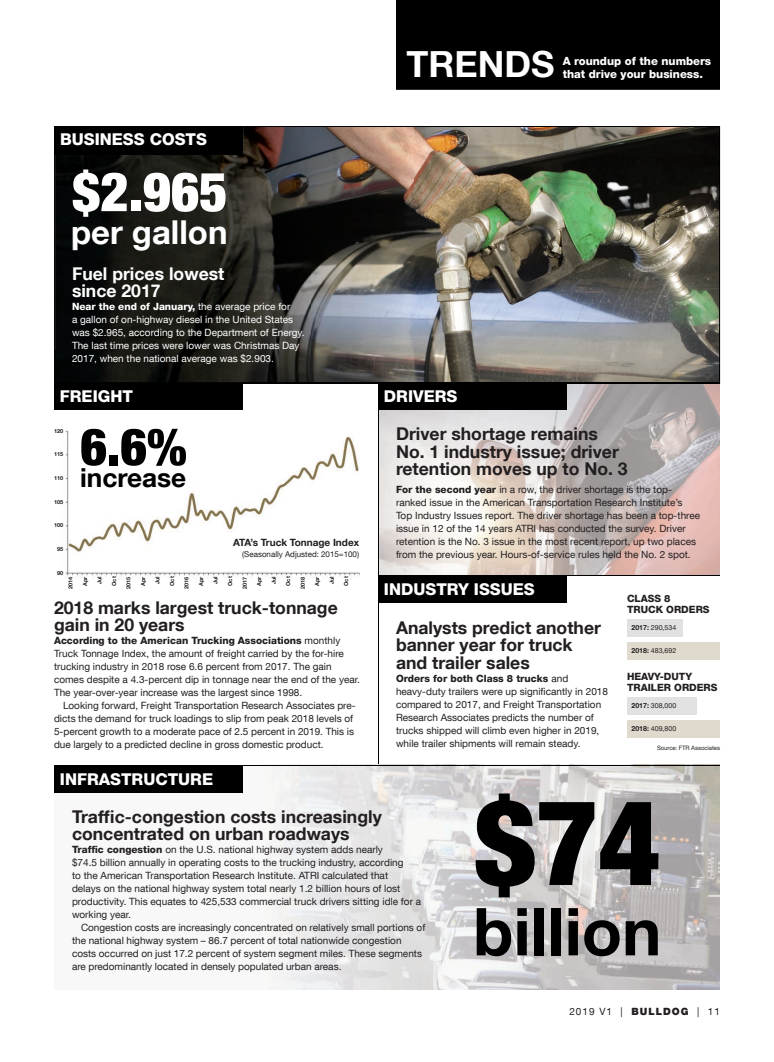
<style>
.page{position:relative;width:774px;height:1062px;background:#fff}
.page>*{position:absolute;margin:0;border:0;box-sizing:border-box;transform-origin:0 0}
.t1{font:900 condensed 119.4px "Helvetica Neue LT Com";color:#000}
.t2{font:700 66.1px "Helvetica Neue LT Com";color:#000}
.t3{font:900 condensed 54.4px "Helvetica Neue LT Com";color:#fff}
.t4{font:900 condensed 51.2px "Helvetica Neue LT Com";color:#000}
.t5{font:700 36px "Helvetica Neue LT Com";color:#fff}
.t6{font:700 32.9px "Helvetica Neue LT Com";color:#fff}
.t7{font:700 26.2px "Helvetica Neue LT Com";color:#000}
.t8{font:700 17.6px/17.6px "Helvetica Neue LT Com";color:#231f20}
.t9{font:700 17.6px/17.6px "Helvetica Neue LT Com";color:#fff}
.t10{font:800 16.3px "Helvetica Neue LT Com";color:#fff}
.t11{font:800 11.3px/12.7px "Helvetica Neue LT Com";color:#fff}
.t12{font:10px/13px "Helvetica Neue LT Com";color:#231f20}
.t13{font:10px/13px "Helvetica Neue LT Com";color:#fff}
.t14{font:800 10px/11px "Helvetica Neue LT Com";color:#231f20}
.t15{font:700 10px "Helvetica Neue LT Com";color:#231f20}
.t16{font:8px "Helvetica Neue LT Com";color:#231f20}
.t17{font:7px "Helvetica Neue LT Com";color:#231f20}
.t18{font:6px "Helvetica Neue LT Com";letter-spacing:-.01em;color:#231f20}
.t19{font:700 5.6px "Helvetica Neue LT Com";color:#231f20}
.s1{font-weight:800}
.s2{font-weight:400}
.s3{font-weight:700}
.s4{font-weight:900}
</style>
<div class="page">
<div style="left:54px;top:765px;width:666px;height:225px;background:#f7f8f7"></div>
<img style="left:379px;top:384px;width:341px;height:191px">
<div style="left:396px;top:0;width:324px;height:90px;background:#000"></div>
<img style="left:55px;top:126px;width:665px;height:256px">
<hr style="left:54px;top:382px;width:666px;height:2px;background:#000">
<svg style="left:243px;top:153px;width:171px;height:229px;background:#4f4c49"></svg>
<img style="left:54px;top:350px;width:256px;height:32px">
<img style="left:54px;top:155px;width:1px;height:196px">
<svg style="left:54px;top:126px;width:360px;height:27px;background:#6c5951"></svg>
<div style="left:54px;top:128px;width:189px;height:27px;background:#000"></div>
<div style="left:378px;top:383px;width:189px;height:27px;background:#000"></div>
<div style="left:54px;top:383px;width:189px;height:27px;background:#000"></div>
<hr style="left:378px;top:383px;width:1px;height:382px;background:#000">
<img style="left:65px;top:431px;width:295px;height:146px">
<img style="left:286px;top:766px;width:434px;height:224px">
<hr style="left:54px;top:765px;width:666px;height:1px;background:#000">
<div style="left:54px;top:766px;width:189px;height:27px;background:#000"></div>
<hr style="left:378px;top:575px;width:342px;height:1px;background:#000">
<div style="left:378px;top:576px;width:189px;height:27px;background:#000"></div>
<div style="left:627px;top:619px;width:56px;height:18px;background:#e2e1e1"></div>
<div style="left:627px;top:642px;width:93px;height:18px;background:#e0dace"></div>
<div style="left:627px;top:697px;width:70px;height:18px;background:#e2e1e1"></div>
<div style="left:627px;top:720px;width:93px;height:18px;background:#e0dace"></div>
<p class="t10" style="left:60px;top:130px;width:148px">BUSINESS COSTS</p>
<p class="t10" style="left:60px;top:132px;width:66px">SAFETY</p>
<p class="t3" style="left:72px;top:159px;width:157px">$2.965</p>
<p class="t6" style="left:71px;top:211px;width:158px">per gallon</p>
<p class="t9" style="left:72px;top:264px;width:154px">Fuel prices lowest since 2017</p>
<p class="t13" style="left:72px;top:300px;width:234px"><span class="s1">Near the end of January,</span> the average price for<br>a gallon of on-highway diesel in the United States was $2.965, according to the Department of Energy.<br>The last time prices were lower was Christmas Day 2017, when the national average was $2.903.</p>
<p class="t5" style="left:406px;top:42px;width:150px">TRENDS</p>
<p class="t11" style="left:563px;top:55px;width:150px">A roundup of the numbers that drive your business.</p>
<p class="t10" style="left:60px;top:387px;width:75px">FREIGHT</p>
<p class="t10" style="left:384px;top:387px;width:75px">DRIVERS</p>
<p class="t4" style="left:80px;top:416px;width:108px">6.6%</p>
<p class="t19" style="left:54px;top:427px;width:11px">120</p>
<p class="t19" style="left:54px;top:451px;width:11px">115</p>
<p class="t19" style="left:54px;top:475px;width:11px">110</p>
<p class="t19" style="left:54px;top:498px;width:11px">105</p>
<p class="t19" style="left:54px;top:522px;width:11px">100</p>
<p class="t19" style="left:57px;top:545px;width:8px">95</p>
<p class="t19" style="left:57px;top:569px;width:8px">90</p>
<p class="t7" style="left:80px;top:461px;width:108px">increase</p>
<p class="t15" style="left:233px;top:537px;width:128px">ATA’s Truck Tonnage Index</p>
<p class="t16" style="left:242px;top:549px;width:118px">(Seasonally Adjusted: 2015=100)</p>
<p class="t19" style="left:67px;top:589px;width:14px;rotate:-90deg">2014</p>
<p class="t19" style="left:82px;top:586px;width:11px;rotate:-90deg">Apr</p>
<p class="t19" style="left:96px;top:584px;width:9px;rotate:-90deg">Jul</p>
<p class="t19" style="left:111px;top:586px;width:11px;rotate:-90deg">Oct</p>
<p class="t19" style="left:125px;top:589px;width:14px;rotate:-90deg">2015</p>
<p class="t19" style="left:140px;top:586px;width:11px;rotate:-90deg">Apr</p>
<p class="t19" style="left:154px;top:584px;width:9px;rotate:-90deg">Jul</p>
<p class="t19" style="left:169px;top:586px;width:11px;rotate:-90deg">Oct</p>
<p class="t19" style="left:183px;top:589px;width:14px;rotate:-90deg">2016</p>
<p class="t19" style="left:198px;top:586px;width:11px;rotate:-90deg">Apr</p>
<p class="t19" style="left:212px;top:584px;width:9px;rotate:-90deg">Jul</p>
<p class="t19" style="left:227px;top:586px;width:11px;rotate:-90deg">Oct</p>
<p class="t19" style="left:241px;top:589px;width:14px;rotate:-90deg">2017</p>
<p class="t19" style="left:256px;top:586px;width:11px;rotate:-90deg">Apr</p>
<p class="t19" style="left:270px;top:584px;width:9px;rotate:-90deg">Jul</p>
<p class="t19" style="left:285px;top:586px;width:11px;rotate:-90deg">Oct</p>
<p class="t19" style="left:299px;top:589px;width:14px;rotate:-90deg">2018</p>
<p class="t19" style="left:314px;top:586px;width:11px;rotate:-90deg">Apr</p>
<p class="t19" style="left:328px;top:584px;width:9px;rotate:-90deg">Jul</p>
<p class="t19" style="left:343px;top:586px;width:11px;rotate:-90deg">Oct</p>
<p class="t8" style="left:54px;top:598px;width:285px">2018 marks largest truck-tonnage gain in 20 years</p>
<p class="t14" style="left:54px;top:635px;width:288px">According to the American Trucking Associations <span class="s2">monthly</span></p>
<p class="t12" style="left:54px;top:647px;width:291px">Truck Tonnage Index, the amount of freight carried by the for-hire</p>
<p class="t12" style="left:54px;top:660px;width:279px">trucking industry in 2018 rose 6.6 percent from 2017. The gain</p>
<p class="t12" style="left:54px;top:673px;width:308px">comes despite a 4.3-percent dip in tonnage near the end of the year.</p>
<p class="t12" style="left:54px;top:686px;width:250px">The year-over-year increase was the largest since 1998.</p>
<p class="t12" style="left:63px;top:699px;width:294px">Looking forward, Freight Transportation Research Associates pre-</p>
<p class="t12" style="left:54px;top:712px;width:301px">dicts the demand for truck loadings to slip from peak 2018 levels of</p>
<p class="t12" style="left:54px;top:725px;width:302px">5-percent growth to a moderate pace of 2.5 percent in 2019. This is</p>
<p class="t12" style="left:54px;top:738px;width:271px">due largely to a predicted decline in gross domestic product.</p>
<p class="t10" style="left:60px;top:770px;width:155px">INFRASTRUCTURE</p>
<p class="t8" style="left:396px;top:424px;width:233px">Driver shortage remains<br>No. 1 industry issue; driver retention moves up to No. 3</p>
<p class="t12" style="left:396px;top:483px;width:306px"><span class="s1">For the second year</span> in a row, the driver shortage is the top&shy;ranked issue in the American Transportation Research Institute’s Top Industry Issues report. The driver shortage has been a top-three issue in 12 of the 14 years ATRI has conducted the survey. Driver retention is the No. 3 issue in the most recent report, up two places from the previous year. Hours-of-service rules held the No. 2 spot.</p>
<p class="t10" style="left:384px;top:580px;width:152px">INDUSTRY ISSUES</p>
<p class="t8" style="left:396px;top:618px;width:206px">Analysts predict another banner year for truck and trailer sales</p>
<p class="t12" style="left:396px;top:671px;width:214px"><span class="s1">Orders for both Class 8 trucks</span> and heavy-duty trailers were up significantly in 2018 compared to 2017, and Freight Transportation Research Associates predicts the number of trucks shipped will climb even higher in 2019, while trailer shipments will remain steady.</p>
<p class="t14" style="left:627px;top:593px;width:84px">CLASS 8<br>TRUCK ORDERS</p>
<p class="t17" style="left:632px;top:624px;width:46px"><span class="s3">2017:</span> 290,534</p>
<p class="t17" style="left:632px;top:647px;width:46px"><span class="s3">2018:</span> 483,692</p>
<p class="t14" style="left:627px;top:671px;width:92px">HEAVY-DUTY<br>TRAILER ORDERS</p>
<p class="t17" style="left:632px;top:702px;width:46px"><span class="s3">2017:</span> 308,000</p>
<p class="t17" style="left:632px;top:725px;width:46px"><span class="s3">2018:</span> 409,800</p>
<p class="t18" style="left:657px;top:744px;width:64px">Source: FTR Associates</p>
<p class="t8" style="left:72px;top:807px;width:311px">Traffic-congestion costs increasingly concentrated on urban roadways</p>
<p class="t12" style="left:72px;top:843px;width:312px"><span class="s1">Traffic congestion</span> on the U.S. national highway system adds nearly</p>
<p class="t12" style="left:72px;top:856px;width:333px">$74.5 billion annually in operating costs to the trucking industry, according</p>
<p class="t12" style="left:72px;top:869px;width:318px">to the American Transportation Research Institute. ATRI calculated that</p>
<p class="t12" style="left:72px;top:882px;width:330px">delays on the national highway system total nearly 1.2 billion hours of lost</p>
<p class="t12" style="left:72px;top:895px;width:351px">productivity. This equates to 425,533 commercial truck drivers sitting idle for a</p>
<p class="t12" style="left:72px;top:908px;width:61px">working year.</p>
<p class="t12" style="left:81px;top:921px;width:346px">Congestion costs are increasingly concentrated on relatively small portions of</p>
<p class="t12" style="left:72px;top:934px;width:331px">the national highway system – 86.7 percent of total nationwide congestion</p>
<p class="t12" style="left:72px;top:947px;width:352px">costs occurred on just 17.2 percent of system segment miles. These segments</p>
<p class="t12" style="left:72px;top:960px;width:271px">are predominantly located in densely populated urban areas.</p>
<p class="t1" style="left:474px;top:771px;width:188px">$74</p>
<p class="t2" style="left:473px;top:890px;width:190px">billion</p>
<p class="t12" style="left:569px;top:1005px;width:152px">2019 V1 | <span class="s4">BULLDOG</span> | 11</p>
</div>
